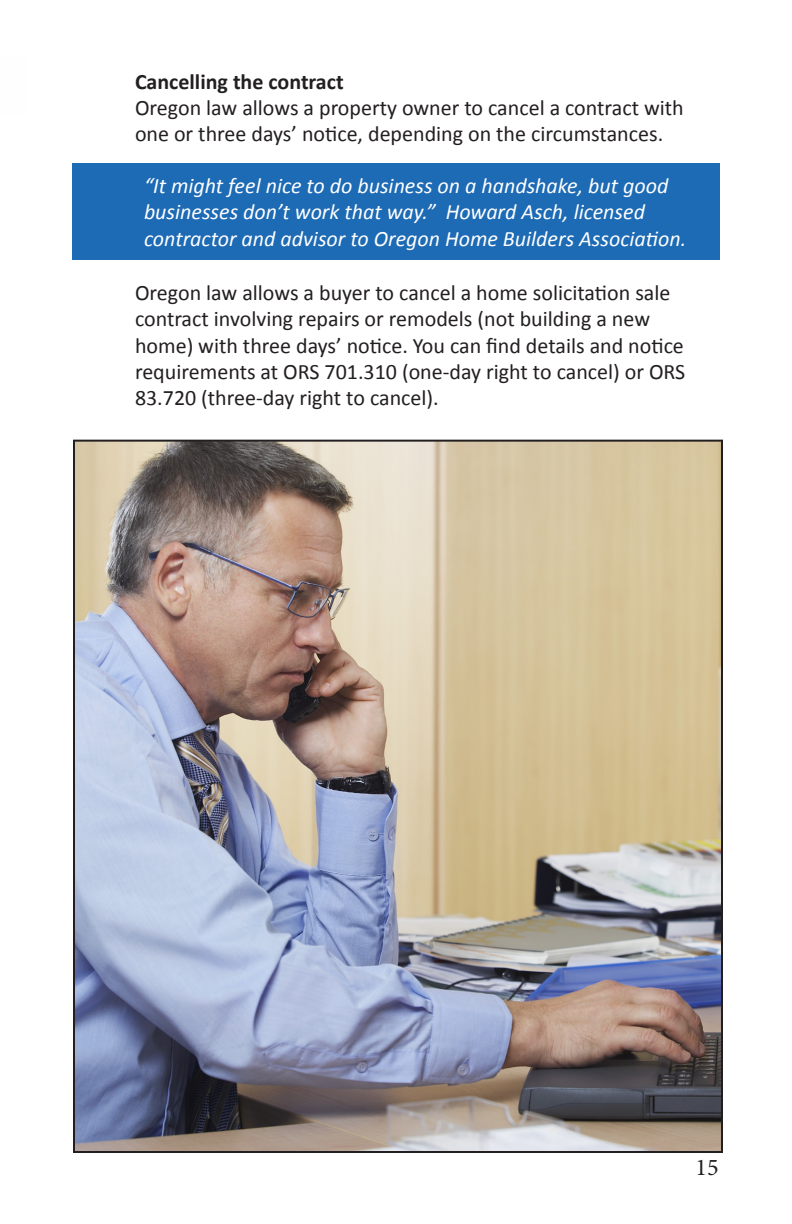
<style>
.page{position:relative;width:792px;height:1224px;background:#fff}
.page>*{position:absolute;margin:0;border:0;box-sizing:border-box;transform-origin:0 0}
.t1{font:24px "Minion Pro";color:#231f20}
.t2{font:22px/26.4px "Calibri";color:#231f20}
.t3{font:italic 22px/26.4px "Calibri";color:#fff}
.t4{font:700 22px "Calibri";color:#231f20}
</style>
<div class="page">
<div style="left:72px;top:164px;width:648px;height:96px;background:#1d6ab5"></div>
<img style="left:76px;top:443px;width:644px;height:707px">
<p class="t4" style="left:135px;top:67px;width:210px">Cancelling the contract</p>
<p class="t2" style="left:135px;top:94px;width:550px">Oregon law allows a property owner to cancel a contract with one or three days’ notice, depending on the circumstances.</p>
<p class="t3" style="left:144px;top:172px;width:544px">“It might feel nice to do business on a handshake, but good businesses don’t work that way.” Howard Asch, licensed contractor and advisor to Oregon Home Builders Association.</p>
<p class="t2" style="left:135px;top:279px;width:552px">Oregon law allows a buyer to cancel a home solicitation sale contract involving repairs or remodels (not building a new home) with three days’ notice. You can find details and notice requirements at ORS 701.310 (one-day right to cancel) or ORS 83.720 (three-day right to cancel).</p>
<p class="t1" style="left:696px;top:1152px;width:25px">15</p>
</div>
